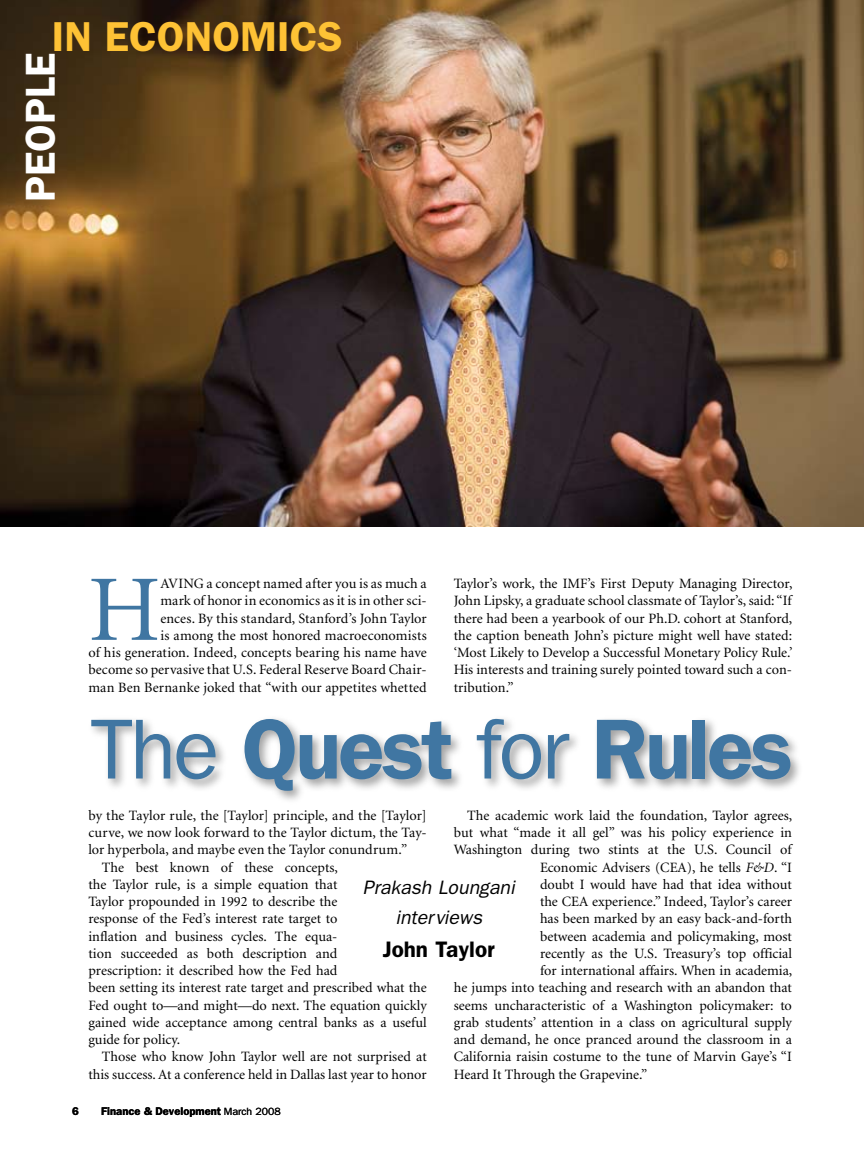
<style>
.page{position:relative;width:864px;height:1161px;background:#fff}
.page>*{position:absolute;margin:0;border:0;box-sizing:border-box;transform-origin:0 0}
.t1{font:93.9px "Minion";color:#4076a2}
.t2{font:600 85.5px "Franklin Gothic";color:#4076a2}
.t3{font:600 42px "Franklin Gothic";color:#fec235}
.t4{font:600 42px "Franklin Gothic";color:#fff}
.t5{font:600 22.5px "Franklin Gothic";color:#000}
.t6{font:italic 19.5px/30px "Franklin Gothic";color:#000;text-align:center}
.t7{font:14.25px/17.2px "Minion";color:#000;text-align:right}
.t8{font:600 11.25px "Franklin Gothic";color:#000}
.s1{font-weight:400}
.s2{font-style:italic}
.s3{font-weight:400;font-size:10.5px}
</style>
<div class="page">
<img style="left:0;top:0;width:864px;height:526px">
<div style="left:86px;top:714px;width:718px;height:91px;background:#000;opacity:.37"></div>
<h3 class="t3" style="left:52px;top:12px;width:80px">IN ECONOMICS</h3>
<h3 class="t4" style="left:16px;top:202px;width:147px;rotate:-90deg">PEOPLE</h3>
<p class="t7" style="left:88px;top:575px;width:340px">a concept named after you is as much a<br>mark of honor in economics as it is in other sci-<br>ences. By this standard, Stanford’s John Taylor<br>is among the most honored macroeconomists<br>of his generation. Indeed, concepts bearing his name have become so pervasive that U.S. Federal Reserve Board Chair&shy;man Ben Bernanke joked that “with our appetites whetted</p>
<h1 class="t1" style="left:88px;top:564px;width:67px">H</h1>
<p class="t7" style="left:160px;top:575px;width:10px">aving</p>
<p class="t7" style="left:454px;top:575px;width:340px;text-align:justify">Taylor’s work, the IMF’s First Deputy Managing Director, John Lipsky, a graduate school classmate of Taylor’s, said: “If there had been a yearbook of our Ph.D. cohort at Stanford, the caption beneath John’s picture might well have stated: ‘Most Likely to Develop a Successful Monetary Policy Rule.’ His interests and training surely pointed toward such a con&shy;tribution.”</p>
<h2 class="t2" style="left:90px;top:699px;width:704px"><span class="s1">The</span> Quest <span class="s1">for</span> Rules</h2>
<p class="t7" style="left:88px;top:807px;width:340px">by the Taylor rule, the [Taylor] principle, and the [Taylor]</p>
<p class="t7" style="left:88px;top:824px;width:340px">curve, we now look forward to the Taylor dictum, the Tay-</p>
<p class="t7" style="left:88px;top:842px;width:320px">lor hyperbola, and maybe even the Taylor conundrum.”</p>
<p class="t7" style="left:102px;top:859px;width:237px">The best known of these concepts,</p>
<p class="t7" style="left:88px;top:876px;width:251px">the Taylor rule, is a simple equation that</p>
<p class="t7" style="left:88px;top:893px;width:250px">Taylor propounded in 1992 to describe the</p>
<p class="t7" style="left:88px;top:911px;width:250px">response of the Fed’s interest rate target to</p>
<p class="t7" style="left:88px;top:928px;width:251px">inflation and business cycles. The equa-</p>
<p class="t7" style="left:88px;top:945px;width:250px">tion succeeded as both description and</p>
<p class="t7" style="left:88px;top:962px;width:250px">prescription: it described how the Fed had</p>
<p class="t7" style="left:88px;top:980px;width:340px">been setting its interest rate target and prescribed what the</p>
<p class="t7" style="left:88px;top:997px;width:340px">Fed ought to—and might—do next. The equation quickly</p>
<p class="t7" style="left:88px;top:1014px;width:340px">gained wide acceptance among central banks as a useful</p>
<p class="t7" style="left:88px;top:1031px;width:93px">guide for policy.</p>
<p class="t7" style="left:102px;top:1049px;width:326px">Those who know John Taylor well are not surprised at</p>
<p class="t7" style="left:88px;top:1066px;width:340px">this success. At a conference held in Dallas last year to honor</p>
<p class="t7" style="left:467px;top:807px;width:327px">The academic work laid the foundation, Taylor agrees,</p>
<p class="t7" style="left:454px;top:824px;width:340px">but what “made it all gel” was his policy experience in</p>
<p class="t7" style="left:454px;top:842px;width:339px">Washington during two stints at the U.S. Council of</p>
<p class="t7" style="left:540px;top:859px;width:253px">Economic Advisers (CEA), he tells <span class="s2">F&amp;D</span>. “I</p>
<p class="t7" style="left:540px;top:876px;width:254px">doubt I would have had that idea without</p>
<p class="t7" style="left:540px;top:893px;width:253px">the CEA experience.” Indeed, Taylor’s career</p>
<p class="t7" style="left:540px;top:911px;width:254px">has been marked by an easy back-and-forth</p>
<p class="t7" style="left:540px;top:928px;width:253px">between academia and policymaking, most</p>
<p class="t7" style="left:540px;top:945px;width:253px">recently as the U.S. Treasury’s top official</p>
<p class="t7" style="left:540px;top:962px;width:254px">for international affairs. When in academia,</p>
<p class="t7" style="left:454px;top:980px;width:340px">he jumps into teaching and research with an abandon that</p>
<p class="t7" style="left:454px;top:997px;width:340px">seems uncharacteristic of a Washington policymaker: to</p>
<p class="t7" style="left:454px;top:1014px;width:340px">grab students’ attention in a class on agricultural supply</p>
<p class="t7" style="left:454px;top:1031px;width:340px">and demand, he once pranced around the classroom in a</p>
<p class="t7" style="left:454px;top:1049px;width:340px">California raisin costume to the tune of Marvin Gaye’s “I</p>
<p class="t7" style="left:454px;top:1066px;width:195px">Heard It Through the Grapevine.”</p>
<h3 class="t6" style="left:363px;top:873px;width:153px">Prakash Loungani interviews</h3>
<h3 class="t5" style="left:383px;top:936px;width:114px">John Taylor</h3>
<p class="t8" style="left:101px;top:1105px;width:181px">Finance &amp; Development <span class="s3">March 2008</span></p>
</div>
